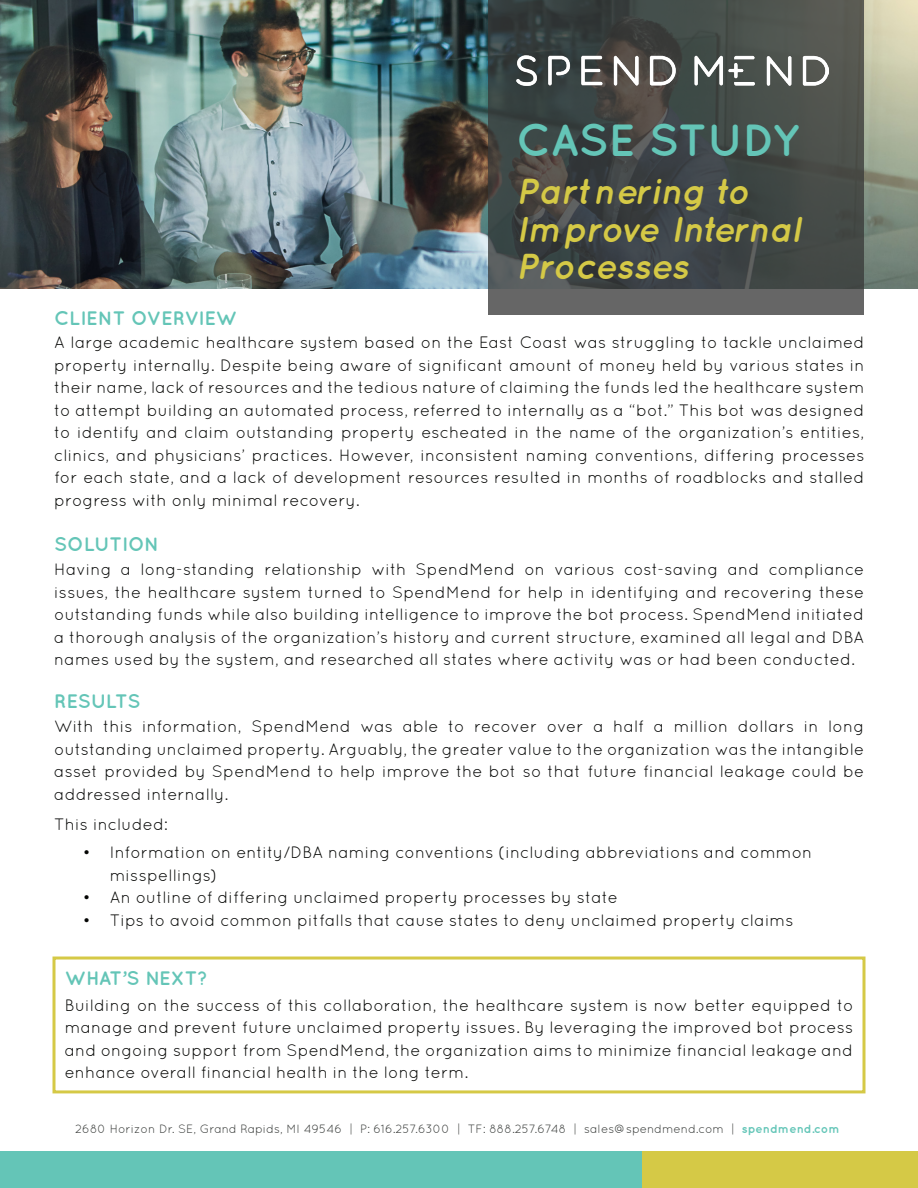
<style>
.page{position:relative;width:918px;height:1188px;background:#fff}
.page>*{position:absolute;margin:0;border:0;box-sizing:border-box;transform-origin:0 0}
.t1{font:700 45px "Quicksand";letter-spacing:-.015em;color:#64c5b7}
.t2{font:italic 700 36px/37.5px "Quicksand";color:#d5c946}
.t3{font:700 19.5px "Quicksand";color:#64c5b7}
.t4{font:700 19.5px "Quicksand";letter-spacing:-.03em;color:#64c5b7}
.t5{font:16.5px/22.5px "Quicksand";letter-spacing:.005em;color:#040503;text-align:justify}
.t6{font:16.5px/22.5px "Quicksand";letter-spacing:.01em;color:#040504;text-align:justify}
.t7{font:12px "Quicksand";color:#373a38}
.s1{font-weight:700;color:#62c5b7}
</style>
<div class="page">
<img style="left:0;top:0;width:918px;height:289px">
<svg style="left:488px;top:0;width:376px;height:315px;background:#454a49"></svg>
<div style="left:0;top:1152px;width:643px;height:36px;background:#64c5b7"></div>
<div style="left:643px;top:1152px;width:275px;height:36px;background:#d5c946"></div>
<img style="left:516px;top:56px;width:313px;height:29px">
<div style="left:52px;top:957px;width:814px;height:136px;border:3px solid #d5c946"></div>
<p class="t3" style="left:54px;top:307px;width:185px">CLIENT OVERVIEW</p>
<p class="t1" style="left:516px;top:113px;width:284px">CASE STUDY</p>
<p class="t2" style="left:516px;top:172px;width:285px">Partnering to<br>Improve Internal<br>Processes</p>
<p class="t5" style="left:54px;top:331px;width:812px">A large academic healthcare system based on the East Coast was struggling to tackle unclaimed property internally. Despite being aware of significant amount of money held by various states in their name, lack of resources and the tedious nature of claiming the funds led the healthcare system to attempt building an automated process, referred to internally as a “bot.” This bot was designed to identify and claim outstanding property escheated in the name of the organization’s entities, clinics, and physicians’ practices. However, inconsistent naming conventions, differing processes for each state, and a lack of development resources resulted in months of roadblocks and stalled progress with only minimal recovery.</p>
<p class="t3" style="left:54px;top:532px;width:107px">SOLUTION</p>
<p class="t6" style="left:54px;top:558px;width:812px">Having a long-standing relationship with SpendMend on various cost-saving and compliance issues, the healthcare system turned to SpendMend for help in identifying and recovering these outstanding funds while also building intelligence to improve the bot process. SpendMend initiated a thorough analysis of the organization’s history and current structure, examined all legal and DBA names used by the system, and researched all states where activity was or had been conducted.</p>
<p class="t3" style="left:54px;top:690px;width:88px">RESULTS</p>
<p class="t6" style="left:54px;top:715px;width:812px">With this information, SpendMend was able to recover over a half a million dollars in long outstanding unclaimed property. Arguably, the greater value to the organization was the intangible asset provided by SpendMend to help improve the bot so that future financial leakage could be addressed internally.</p>
<p class="t6" style="left:54px;top:812px;width:115px">This included:</p>
<p class="t5" style="left:110px;top:841px;width:704px;text-indent:-27px">• Information on entity/DBA naming conventions (including abbreviations and common misspellings)</p>
<p class="t5" style="left:83px;top:886px;width:537px">• An outline of differing unclaimed property processes by state</p>
<p class="t5" style="left:83px;top:909px;width:712px">• Tips to avoid common pitfalls that cause states to deny unclaimed property claims</p>
<p class="t4" style="left:65px;top:967px;width:145px">WHAT’S NEXT?</p>
<p class="t5" style="left:65px;top:994px;width:790px">Building on the success of this collaboration, the healthcare system is now better equipped to manage and prevent future unclaimed property issues. By leveraging the improved bot process and ongoing support from SpendMend, the organization aims to minimize financial leakage and enhance overall financial health in the long term.</p>
<p class="t7" style="left:75px;top:1122px;width:766px">2680 Horizon Dr. SE, Grand Rapids, MI 49546 | P: 616.257.6300 | TF: 888.257.6748 | sales@spendmend.com | <span class="s1">spendmend.com</span></p>
</div>
